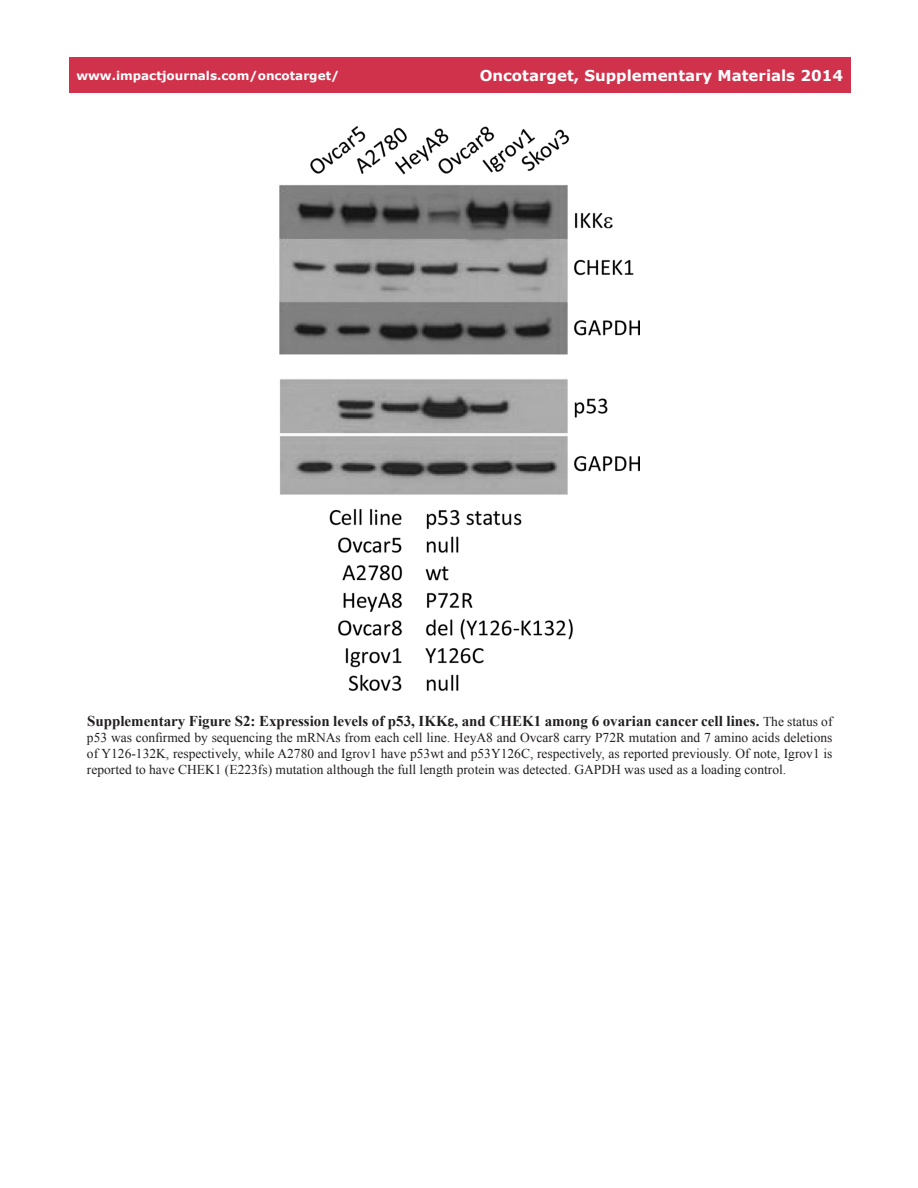
<style>
.page{position:relative;width:918px;height:1188px;background:#fff}
.page>*{position:absolute;margin:0;border:0;box-sizing:border-box;transform-origin:0 0}
.t1{font:700 15px "Times New Roman";color:#231f20}
.t2{font:700 15px "Verdana";color:#fff}
.t3{font:13.5px/16.2px "Times New Roman";color:#231f20;text-align:justify}
.t4{font:700 12px "Verdana";color:#fff}
.s1{font-weight:400;font-size:13.5px}
</style>
<div class="page">
<div style="left:69px;top:57px;width:781px;height:36px;background:#d0324c"></div>
<img style="left:280px;top:127px;width:360px;height:564px">
<p class="t4" style="left:76px;top:67px;width:264px">www.impactjournals.com/oncotarget/</p>
<p class="t2" style="left:480px;top:66px;width:365px">Oncotarget, Supplementary Materials 2014</p>
<p class="t1" style="left:87px;top:710px;width:747px">Supplementary Figure S2: Expression levels of p53, IKK , and CHEK1 among 6 ovarian cancer cell lines. <span class="s1">The status of</span></p>
<p class="t3" style="left:87px;top:729px;width:747px">p53 was confirmed by sequencing the mRNAs from each cell line. HeyA8 and Ovcar8 carry P72R mutation and 7 amino acids deletions of Y126-132K, respectively, while A2780 and Igrov1 have p53wt and p53Y126C, respectively, as reported previously. Of note, Igrov1 is reported to have CHEK1 (E223fs) mutation although the full length protein was detected. GAPDH was used as a loading control.</p>
</div>
